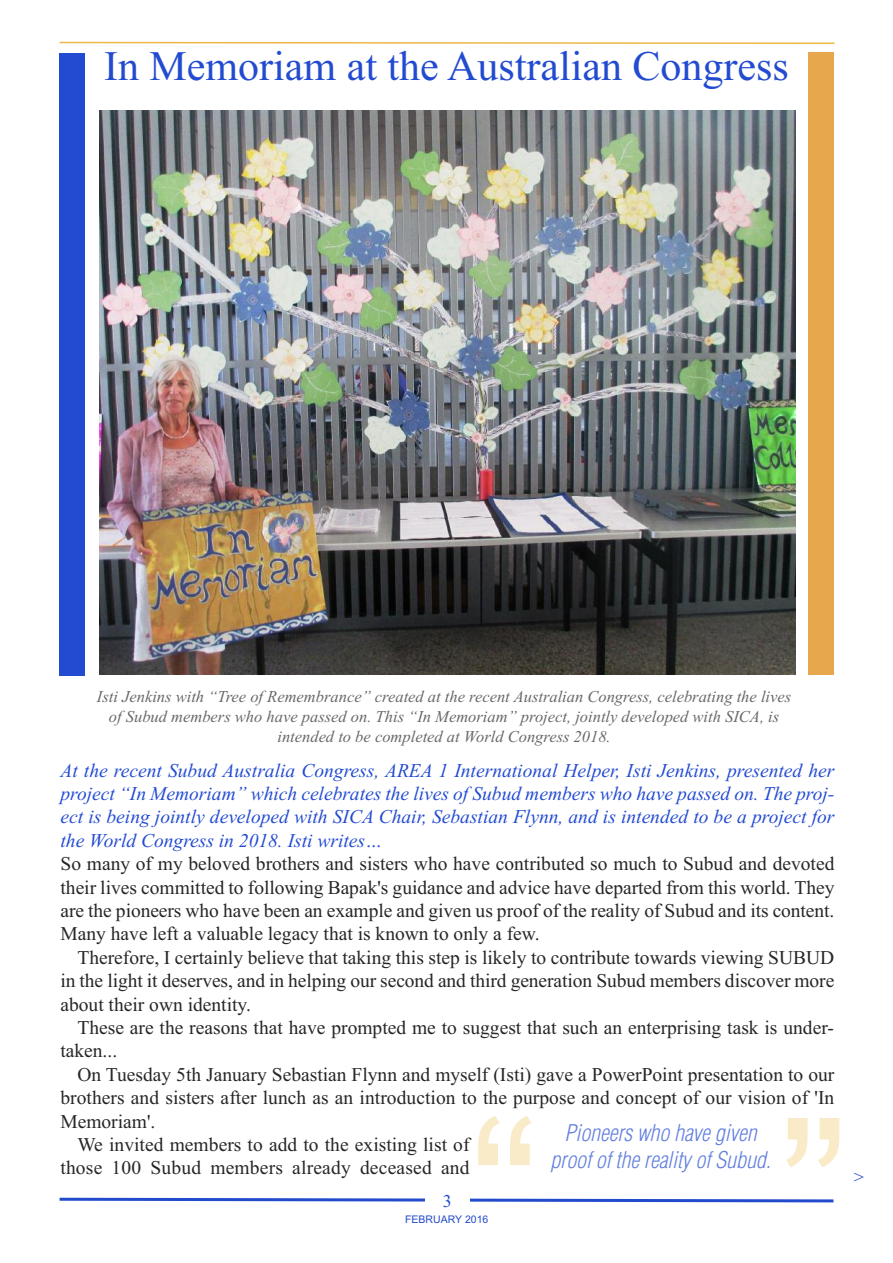
<style>
.page{position:relative;width:893px;height:1263px;background:#fff}
.page>*{position:absolute;margin:0;border:0;box-sizing:border-box;transform-origin:0 0}
.t1{font:210px "Arial";color:#f9eac8}
.t2{font:42px "Times New Roman";color:#234bd1}
.t3{font:italic 300 condensed 22.5px/27px "Helvetica";color:#6581df;text-align:center}
.t4{font:19.5px/23.4px "Times New Roman";color:#272627;text-align:justify}
.t5{font:italic 19.5px/23.4px "Times New Roman";color:#234bd1;text-align:justify}
.t6{font:18px "Times New Roman";color:#224acc}
.t7{font:italic 18px "Times New Roman";color:#234bd1}
.t8{font:italic 16.5px/19.8px "Times New Roman";color:#686768;text-align:center}
.t9{font:10.5px "Arial";color:#224acc}
</style>
<div class="page">
<svg style="left:59px;top:1197px;width:775px;height:6px"></svg>
<div style="left:425px;top:1195px;width:44px;height:37px;background:#fff"></div>
<svg style="left:59px;top:41px;width:776px;height:3px"></svg>
<img style="left:99px;top:111px;width:696px;height:563px">
<div style="left:808px;top:53px;width:25px;height:622px;background:#e7a74c"></div>
<div style="left:60px;top:54px;width:25px;height:622px;background:#234bd1"></div>
<h2 class="t2" style="left:104px;top:41px;width:686px">In Memoriam at the Australian Congress</h2>
<p class="t8" style="left:97px;top:687px;width:696px">Isti Jenkins with “Tree of Remembrance” created at the recent Australian Congress, celebrating the lives of Subud members who have passed on. This “In Memoriam” project, jointly developed with SICA, is intended to be completed at World Congress 2018.</p>
<p class="t5" style="left:61px;top:758px;width:775px">At the recent Subud Australia Congress, AREA 1 International Helper, Isti Jenkins, presented her project “In Memoriam” which celebrates the lives of Subud members who have passed on. The proj&shy;ect is being jointly developed with SICA Chair, Sebastian Flynn, and is intended to be a project for the World Congress in 2018. Isti writes…</p>
<p class="t4" style="left:61px;top:852px;width:775px">So many of my beloved brothers and sisters who have contributed so much to Subud and devoted their lives committed to following Bapak's guidance and advice have departed from this world. They are the pioneers who have been an example and given us proof of the reality of Subud and its content.<br>Many have left a valuable legacy that is known to only a few.</p>
<p class="t4" style="left:60px;top:945px;width:775px;text-indent:17px">Therefore, I certainly believe that taking this step is likely to contribute towards viewing SUBUD in the light it deserves, and in helping our second and third generation Subud members discover more about their own identity.</p>
<p class="t4" style="left:60px;top:1015px;width:775px;text-indent:17px">These are the reasons that have prompted me to suggest that such an enterprising task is under&shy;taken...</p>
<p class="t4" style="left:77px;top:1062px;width:758px">On Tuesday 5th January Sebastian Flynn and myself (Isti) gave a PowerPoint presentation to our</p>
<p class="t4" style="left:60px;top:1086px;width:775px">brothers and sisters after lunch as an introduction to the purpose and concept of our vision of 'In</p>
<p class="t4" style="left:60px;top:1109px;width:97px">Memoriam'.</p>
<p class="t4" style="left:77px;top:1132px;width:394px">We invited members to add to the existing list of</p>
<p class="t4" style="left:60px;top:1156px;width:411px">those 100 Subud members already deceased and</p>
<p class="t6" style="left:443px;top:1191px;width:10px">3</p>
<p class="t9" style="left:405px;top:1213px;width:85px">FEBRUARY 2016</p>
<h1 class="t1" style="left:470px;top:1074px;width:381px">“ ”</h1>
<p class="t3" style="left:550px;top:1119px;width:227px">Pioneers who have given proof of the reality of Subud.</p>
<p class="t7" style="left:854px;top:1166px;width:14px">&gt;</p>
</div>
